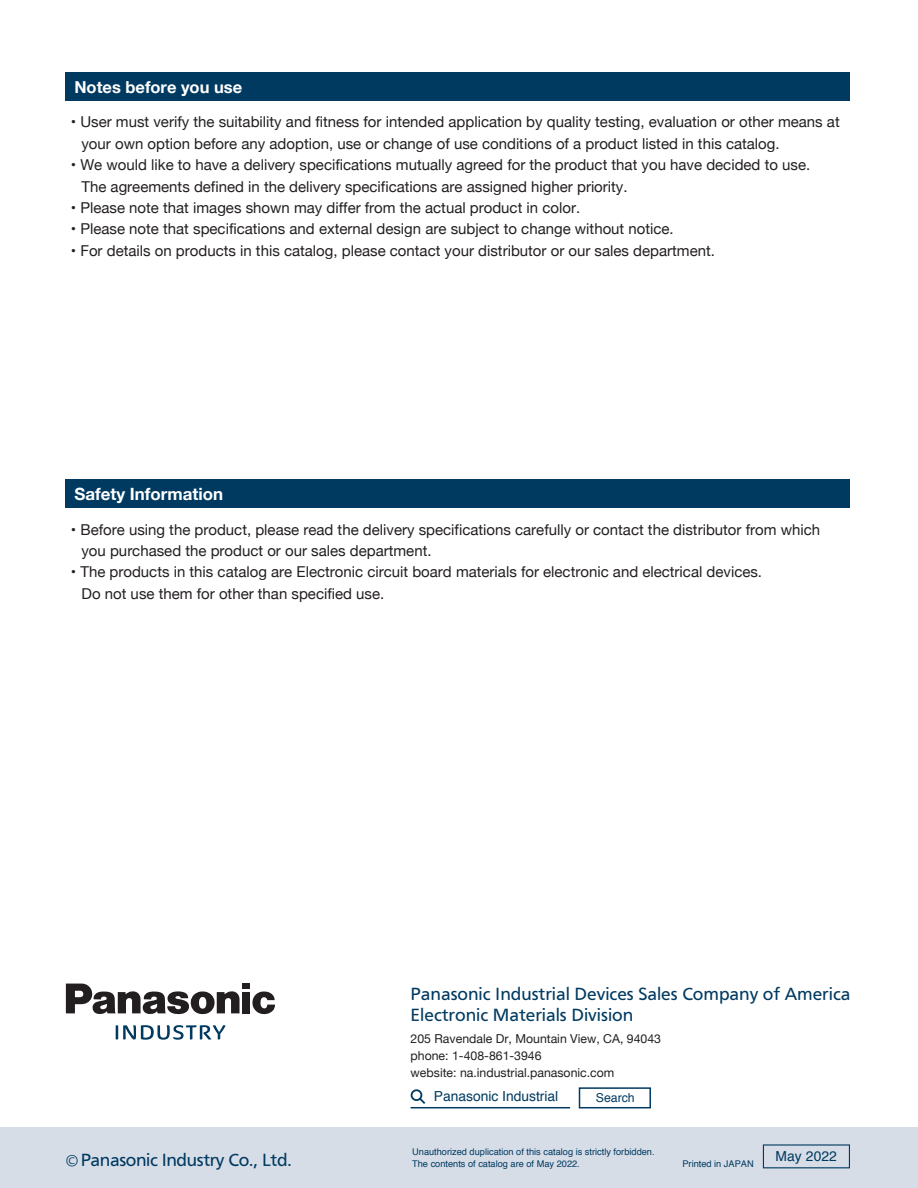
<style>
.page{position:relative;width:918px;height:1188px;background:#fff}
.page>*{position:absolute;margin:0;border:0;box-sizing:border-box;transform-origin:0 0}
.t1{font:700 16.95px "Helvetica Neue";color:#fff}
.t2{font:700 16.5px "Helvetica Neue";color:#fff}
.t3{font:15px/21.3px "Helvetica Neue";color:#231f20}
.t4{font:15px/21px "PUD Go Dp Mt";color:#003a61}
.t5{font:15px "PUD Go Dp Mt";letter-spacing:-.025em;color:#003a61}
.t6{font:13.8px "Helvetica";color:#003a61}
.t7{font:12.3px/17px "Helvetica Neue";color:#231f20}
.t8{font:12.3px "Helvetica";color:#003a61}
.t9{font:9.15px/12px "Helvetica";color:#003a61}
.s1{font-family:"Koz Go Pr 6 N";font-size:16.5px}
</style>
<div class="page">
<div style="left:66px;top:72px;width:784px;height:29px;background:#003a61"></div>
<div style="left:66px;top:479px;width:784px;height:29px;background:#003a61"></div>
<div style="left:0;top:1127px;width:918px;height:61px;background:#d7dde7"></div>
<svg style="left:763px;top:1144px;width:87px;height:24px"></svg>
<div style="left:579px;top:1087px;width:72px;height:21px;border:2px solid #003a61"></div>
<hr style="left:411px;top:1107px;width:159px;height:1px;background:#003a61">
<div style="left:411px;top:1089px;width:11px;height:12px;border:2px solid #003a61;border-radius:50%"></div>
<svg style="left:417px;top:1096px;width:9px;height:8px"></svg>
<svg style="left:116px;top:1025px;width:109px;height:15px"></svg>
<svg style="left:252px;top:991px;width:23px;height:23px"></svg>
<div style="left:242px;top:984px;width:8px;height:5px;background:#231f20"></div>
<div style="left:242px;top:992px;width:8px;height:21px;background:#231f20"></div>
<svg style="left:66px;top:984px;width:174px;height:30px"></svg>
<p class="t2" style="left:74px;top:74px;width:169px">Notes before you use</p>
<p class="t3" style="left:81px;top:112px;width:760px;text-indent:-10px">• User must verify the suitability and fitness for intended application by quality testing, evaluation or other means at your own option before any adoption, use or change of use conditions of a product listed in this catalog.</p>
<p class="t3" style="left:81px;top:155px;width:730px;text-indent:-10px">• We would like to have a delivery specifications mutually agreed for the product that you have decided to use.<br>The agreements defined in the delivery specifications are assigned higher priority.</p>
<p class="t3" style="left:71px;top:198px;width:511px">• Please note that images shown may differ from the actual product in color.</p>
<p class="t3" style="left:71px;top:219px;width:604px">• Please note that specifications and external design are subject to change without notice.</p>
<p class="t3" style="left:71px;top:241px;width:645px">• For details on products in this catalog, please contact your distributor or our sales department.</p>
<p class="t1" style="left:74px;top:481px;width:150px">Safety Information</p>
<p class="t3" style="left:81px;top:519px;width:740px;text-indent:-10px">• Before using the product, please read the delivery specifications carefully or contact the distributor from which you purchased the product or our sales department.</p>
<p class="t3" style="left:81px;top:562px;width:682px;text-indent:-10px">• The products in this catalog are Electronic circuit board materials for electronic and electrical devices.<br>Do not use them for other than specified use.</p>
<p class="t4" style="left:411px;top:985px;width:441px">Panasonic Industrial Devices Sales Company of America<br>Electronic Materials Division</p>
<p class="t7" style="left:411px;top:1031px;width:252px">205 Ravendale Dr, Mountain View, CA, 94043 phone: 1-408-861-3946<br>website: na.industrial.panasonic.com</p>
<p class="t6" style="left:434px;top:1085px;width:126px">Panasonic Industrial</p>
<p class="t8" style="left:596px;top:1088px;width:40px">Search</p>
<p class="t9" style="left:412px;top:1146px;width:244px">Unauthorized duplication of this catalog is strictly forbidden.<br>The contents of catalog are of May 2022.</p>
<p class="t6" style="left:776px;top:1146px;width:63px">May 2022</p>
<p class="t5" style="left:66px;top:1152px;width:228px"><span class="s1">©</span> Panasonic Industry Co., Ltd.</p>
<p class="t9" style="left:682px;top:1158px;width:73px">Printed in JAPAN</p>
</div>
